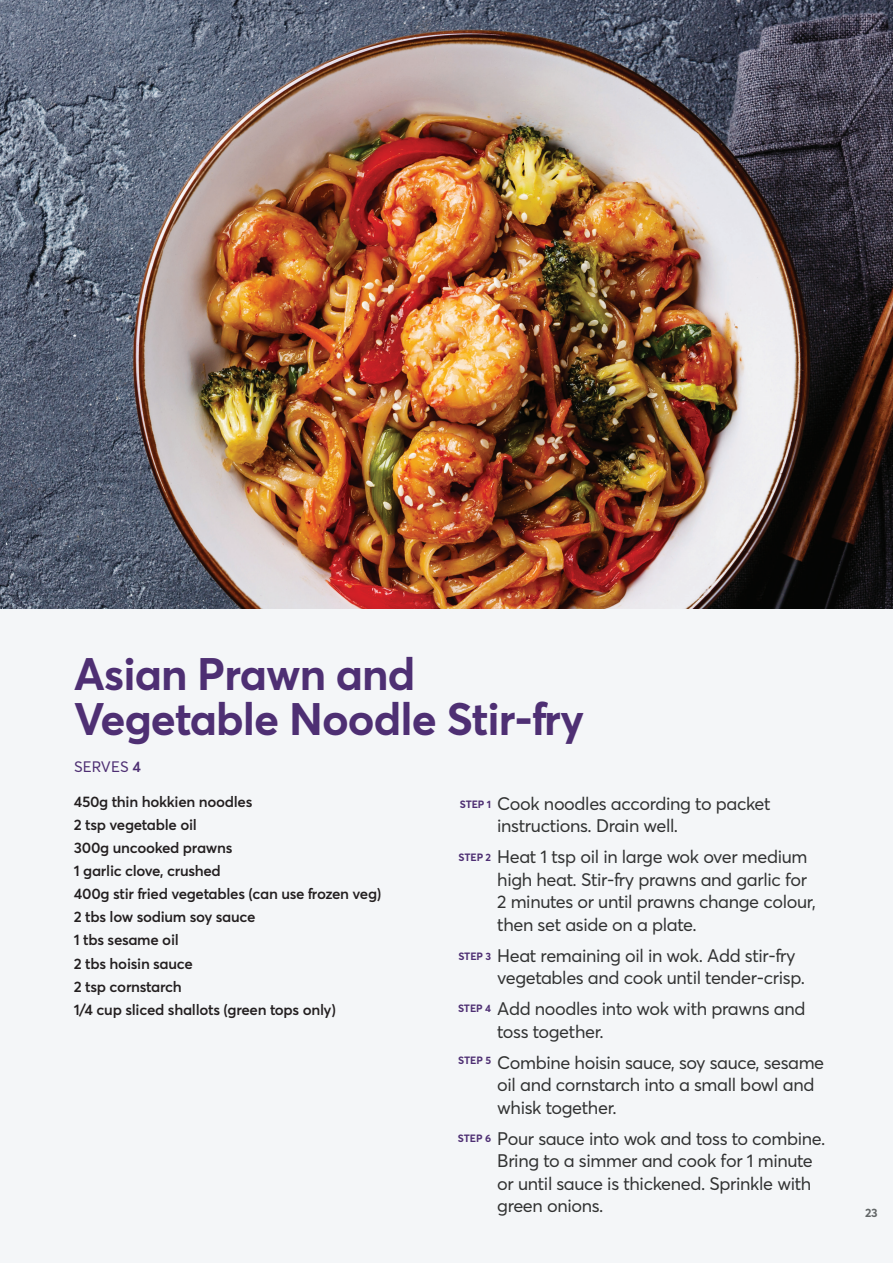
<style>
.page{position:relative;width:893px;height:1263px;background:#fff}
.page>*{position:absolute;margin:0;border:0;box-sizing:border-box;transform-origin:0 0}
.t1{font:700 45px/45px "Averta";letter-spacing:-.02em;color:#4e2f73}
.t2{font:18px/22.5px "Averta";letter-spacing:-.02em;color:#313232}
.t3{font:600 15px/23.1px "Averta";letter-spacing:-.02em;color:#231f20}
.t4{font:15px "Averta";letter-spacing:.005em;color:#4e2f73}
.t5{font:700 12px "Averta";color:#313232}
.t6{font:700 10.5px "Averta";letter-spacing:-.01em;color:#4e2f73}
.s1{font-weight:600}
</style>
<div class="page">
<div style="left:0;top:606px;width:893px;height:657px;background:#f4f6f8"></div>
<img style="left:0;top:0;width:893px;height:608px">
<h1 class="t1" style="left:74px;top:649px;width:512px">Asian Prawn and<br>Vegetable Noodle Stir-fry</h1>
<p class="t4" style="left:74px;top:756px;width:68px">SERVES <span class="s1">4</span></p>
<p class="t3" style="left:74px;top:789px;width:309px">450g thin hokkien noodles<br>2 tsp vegetable oil<br>300g uncooked prawns<br>1 garlic clove, crushed<br>400g stir fried vegetables (can use frozen veg)<br>2 tbs low sodium soy sauce<br>1 tbs sesame oil<br>2 tbs hoisin sauce<br>2 tsp cornstarch<br>1/4 cup sliced shallots (green tops only)</p>
<p class="t2" style="left:497px;top:791px;width:275px">Cook noodles according to packet instructions. Drain well.</p>
<p class="t6" style="left:460px;top:797px;width:33px">STEP 1</p>
<p class="t2" style="left:497px;top:845px;width:320px">Heat 1 tsp oil in large wok over medium high heat. Stir-fry prawns and garlic for 2 minutes or until prawns change colour, then set aside on a plate.</p>
<p class="t2" style="left:497px;top:943px;width:309px">Heat remaining oil in wok. Add stir-fry vegetables and cook until tender-crisp.</p>
<p class="t2" style="left:497px;top:997px;width:310px">Add noodles into wok with prawns and toss together.</p>
<p class="t2" style="left:497px;top:1050px;width:328px">Combine hoisin sauce, soy sauce, sesame oil and cornstarch into a small bowl and whisk together.</p>
<p class="t2" style="left:497px;top:1126px;width:330px">Pour sauce into wok and toss to combine.<br>Bring to a simmer and cook for 1 minute or until sauce is thickened. Sprinkle with green onions.</p>
<p class="t6" style="left:458px;top:850px;width:34px">STEP 2</p>
<p class="t6" style="left:458px;top:949px;width:34px">STEP 3</p>
<p class="t6" style="left:458px;top:1001px;width:35px">STEP 4</p>
<p class="t6" style="left:458px;top:1053px;width:34px">STEP 5</p>
<p class="t6" style="left:458px;top:1131px;width:35px">STEP 6</p>
<p class="t5" style="left:865px;top:1204px;width:14px">23</p>
</div>
